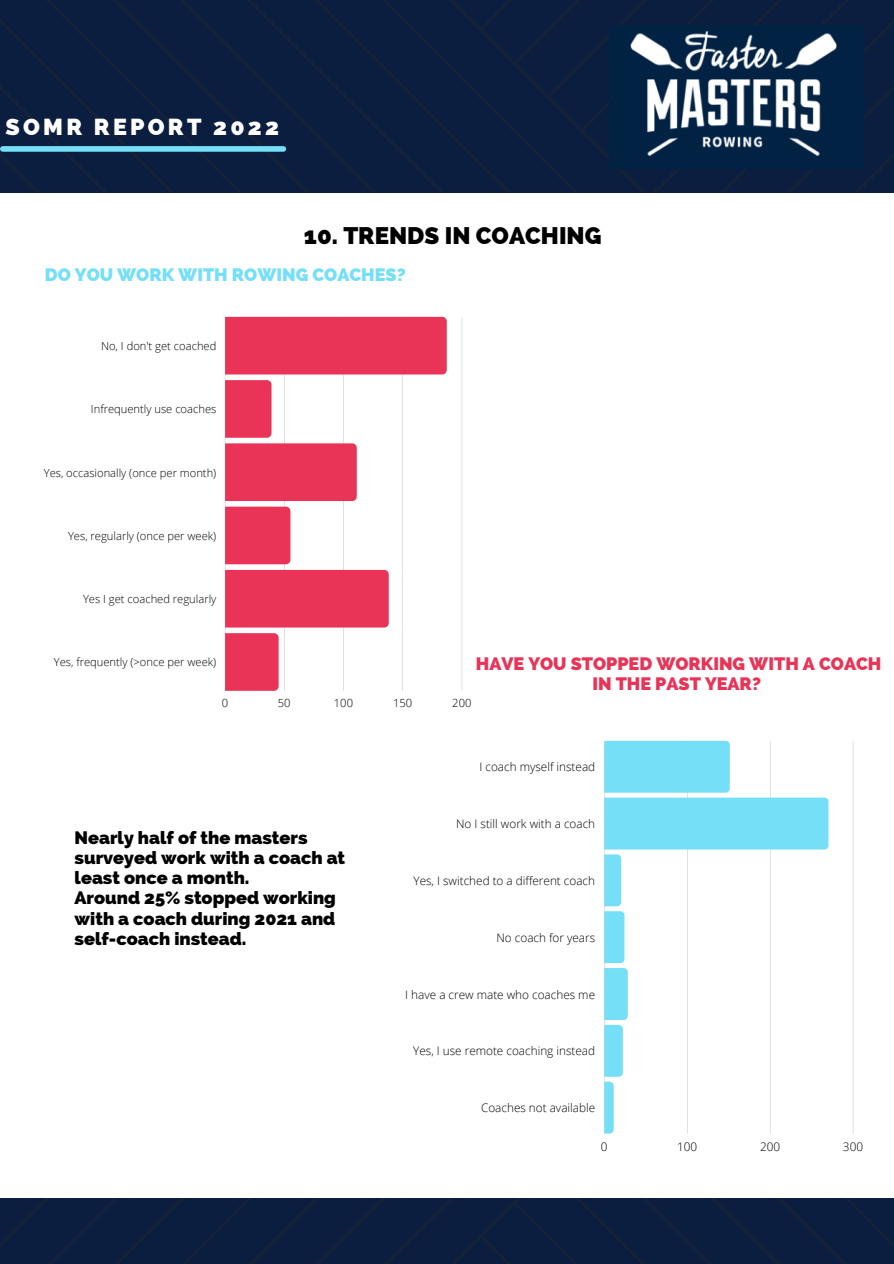
<style>
.page{position:relative;width:894px;height:1264px;background:#fff}
.page>*{position:absolute;margin:0;border:0;box-sizing:border-box;transform-origin:0 0}
.t1{font:800 24px "Raleway";color:#000}
.t2{font:800 23.25px "Raleway";letter-spacing:.14em;color:#fff}
.t3{font:800 18px/20.2px "Raleway";color:#000}
.t4{font:800 18px/20.2px "Raleway";color:#e93457;text-align:center}
.t5{font:800 18px "Raleway";color:#74dff6}
.t6{font:300 11.7px "Open Sans";color:#000}
.t7{font:300 11.25px "Open Sans";color:#000}
</style>
<div class="page">
<div style="left:0;top:0;width:893px;height:1263px;background:#0b1e3f"></div>
<div style="left:0;top:193px;width:893px;height:1004px;background:#fff"></div>
<img style="left:609px;top:26px;width:253px;height:143px">
<div style="left:3px;top:146px;width:280px;height:6px;background:#74dff6"></div>
<hr style="left:225px;top:317px;width:1px;height:373px;background:#000">
<hr style="left:284px;top:317px;width:1px;height:373px;background:#000">
<hr style="left:343px;top:317px;width:1px;height:373px;background:#000">
<hr style="left:402px;top:317px;width:1px;height:373px;background:#000">
<hr style="left:461px;top:317px;width:1px;height:373px;background:#000">
<div style="left:225px;top:317px;width:221px;height:57px;background:#e93457"></div>
<svg style="left:225px;top:380px;width:131px;height:184px"></svg>
<div style="left:225px;top:570px;width:163px;height:57px;background:#e93457"></div>
<div style="left:225px;top:633px;width:53px;height:57px;background:#e93457"></div>
<hr style="left:852px;top:740px;width:1px;height:393px;background:#000">
<svg style="left:604px;top:740px;width:224px;height:393px"></svg>
<p class="t2" style="left:6px;top:113px;width:275px">SOMR REPORT 2022</p>
<p class="t1" style="left:304px;top:221px;width:299px">10. TRENDS IN COACHING</p>
<p class="t5" style="left:45px;top:264px;width:362px">DO YOU WORK WITH ROWING COACHES?</p>
<p class="t7" style="left:101px;top:338px;width:117px">No, I don't get coached</p>
<p class="t7" style="left:91px;top:401px;width:127px">Infrequently use coaches</p>
<p class="t7" style="left:44px;top:464px;width:174px">Yes, occasionally (once per month)</p>
<p class="t7" style="left:68px;top:528px;width:150px">Yes, regularly (once per week)</p>
<p class="t7" style="left:83px;top:591px;width:135px">Yes I get coached regularly</p>
<p class="t7" style="left:54px;top:654px;width:164px">Yes, frequently (&gt;once per week)</p>
<p class="t4" style="left:476px;top:653px;width:407px">HAVE YOU STOPPED WORKING WITH A COACH<br>IN THE PAST YEAR?</p>
<p class="t7" style="left:222px;top:695px;width:8px">0</p>
<p class="t7" style="left:278px;top:695px;width:14px">50</p>
<p class="t7" style="left:334px;top:695px;width:21px">100</p>
<p class="t7" style="left:393px;top:695px;width:21px">150</p>
<p class="t7" style="left:452px;top:695px;width:21px">200</p>
<p class="t6" style="left:479px;top:758px;width:117px">I coach myself instead</p>
<p class="t3" style="left:74px;top:827px;width:272px">Nearly half of the masters surveyed work with a coach at least once a month.</p>
<p class="t3" style="left:74px;top:887px;width:263px;text-align:justify">Around 25% stopped working with a coach during 2021 and self-coach instead.</p>
<p class="t6" style="left:456px;top:815px;width:140px">No I still work with a coach</p>
<p class="t6" style="left:413px;top:872px;width:183px">Yes, I switched to a different coach</p>
<p class="t6" style="left:496px;top:929px;width:100px">No coach for years</p>
<p class="t6" style="left:405px;top:986px;width:191px">I have a crew mate who coaches me</p>
<p class="t6" style="left:413px;top:1042px;width:183px">Yes, I use remote coaching instead</p>
<p class="t6" style="left:481px;top:1099px;width:116px">Coaches not available</p>
<p class="t6" style="left:600px;top:1138px;width:8px">0</p>
<p class="t6" style="left:677px;top:1138px;width:22px">100</p>
<p class="t6" style="left:759px;top:1138px;width:22px">200</p>
<p class="t6" style="left:842px;top:1138px;width:22px">300</p>
</div>
